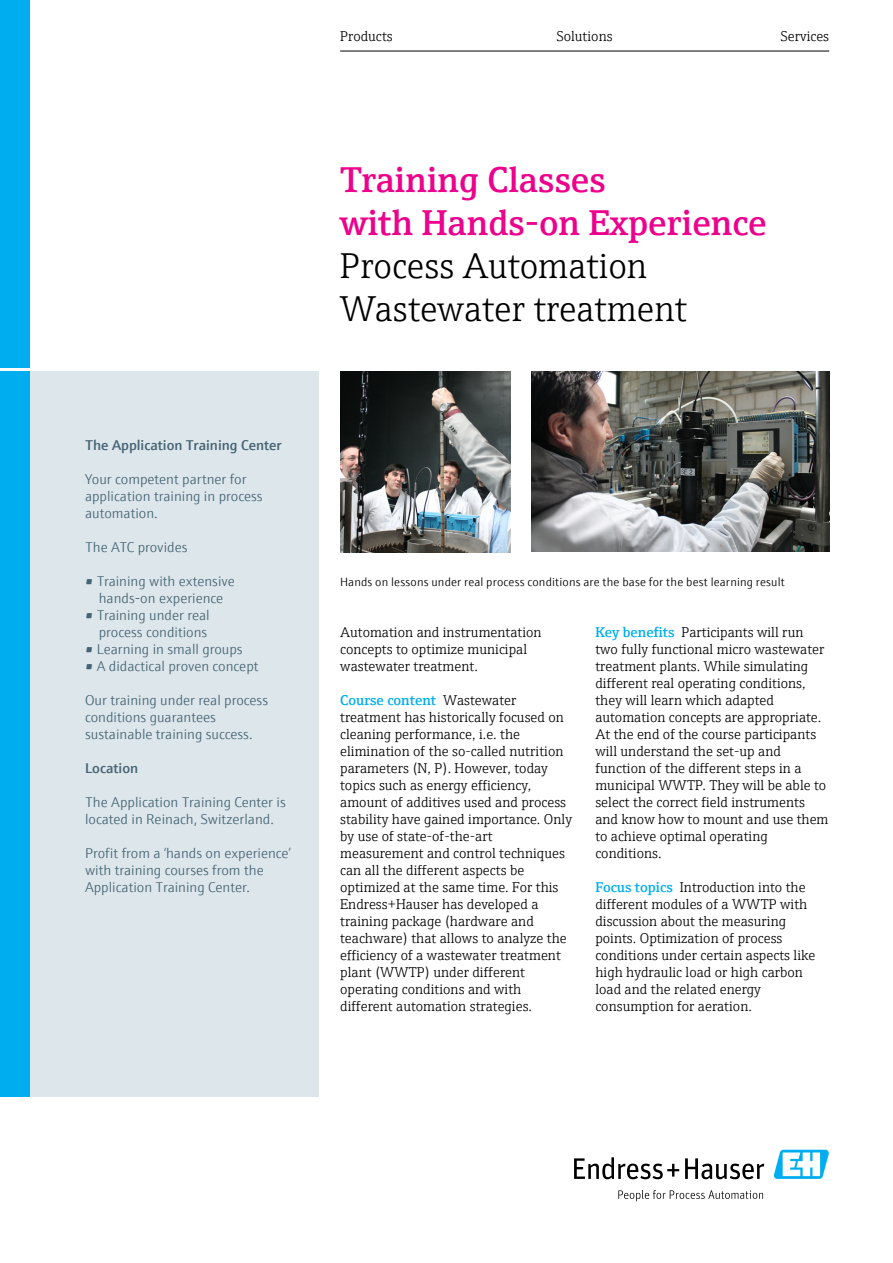
<style>
.page{position:relative;width:893px;height:1263px;background:#fff}
.page>*{position:absolute;margin:0;border:0;box-sizing:border-box;transform-origin:0 0}
.t1{font:600 36px/43.2px "E+H Serif";color:#ec008c}
.t2{font:300 36px/43.2px "E+H Serif";color:#000}
.t3{font:300 14.25px/17px "E+H Serif";color:#000}
.t4{font:300 14.25px/17px "E+H Sans";color:#456473}
.t5{font:600 14.25px "E+H Sans";color:#456473}
.t6{font:300 12px "E+H Sans";letter-spacing:.01em;color:#000}
.s1{font-weight:600;color:#00aeef}
</style>
<div class="page">
<div style="left:30px;top:371px;width:289px;height:725px;background:#dce6eb"></div>
<img style="left:531px;top:371px;width:298px;height:181px">
<img style="left:340px;top:371px;width:170px;height:181px">
<svg style="left:574px;top:1157px;width:105px;height:22px"></svg>
<svg style="left:685px;top:1158px;width:79px;height:21px"></svg>
<svg style="left:618px;top:1190px;width:145px;height:11px"></svg>
<svg style="left:773px;top:1150px;width:56px;height:29px"></svg>
<div style="left:0;top:0;width:30px;height:1096px;background:#00aeef"></div>
<hr style="left:0;top:369px;width:32px;height:2px;background:#fff">
<hr style="left:340px;top:51px;width:489px;height:1px;background:#000">
<p class="t3" style="left:340px;top:27px;width:54px">Products</p>
<p class="t3" style="left:557px;top:27px;width:57px">Solutions</p>
<p class="t3" style="left:781px;top:27px;width:50px">Services</p>
<p class="t5" style="left:85px;top:434px;width:198px">The Application Training Center</p>
<p class="t4" style="left:85px;top:469px;width:179px">Your competent partner for application training in process automation.</p>
<p class="t4" style="left:85px;top:537px;width:104px">The ATC provides</p>
<p class="t4" style="left:85px;top:571px;width:151px;text-align:center">• Training with extensive hands-on experience</p>
<p class="t4" style="left:85px;top:605px;width:126px;text-align:right">• Training under real process conditions</p>
<p class="t4" style="left:85px;top:639px;width:159px">• Learning in small groups</p>
<p class="t4" style="left:85px;top:656px;width:175px">• A didactical proven concept</p>
<p class="t4" style="left:85px;top:690px;width:185px">Our training under real process conditions guarantees sustainable training success.</p>
<p class="t5" style="left:85px;top:757px;width:55px">Location</p>
<p class="t4" style="left:85px;top:792px;width:202px">The Application Training Center is located in Reinach, Switzerland.</p>
<p class="t4" style="left:85px;top:843px;width:207px">Profit from a ‘hands on experience’ with training courses from the<br>Application Training Center.</p>
<h1 class="t1" style="left:340px;top:155px;width:428px">Training Classes<br>with Hands-on Experience</h1>
<h1 class="t2" style="left:340px;top:242px;width:348px">Process Automation<br>Wastewater treatment</h1>
<p class="t6" style="left:340px;top:573px;width:446px">Hands on lessons under real process conditions are the base for the best learning result</p>
<p class="t3" style="left:340px;top:622px;width:203px">Automation and instrumentation concepts to optimize municipal wastewater treatment.</p>
<p class="t3" style="left:340px;top:690px;width:233px"><span class="s1">Course content</span> Wastewater treatment has historically focused on cleaning performance, i.e. the elimination of the so-called nutrition parameters (N, P). However, today topics such as energy efficiency, amount of additives used and process stability have gained importance. Only by use of state-of-the-art measurement and control techniques can all the different aspects be optimized at the same time. For this Endress+Hauser has developed a training package (hardware and teachware) that allows to analyze the efficiency of a wastewater treatment plant (WWTP) under different operating conditions and with different automation strategies.</p>
<p class="t3" style="left:595px;top:622px;width:235px"><span class="s1">Key benefits</span> Participants will run two fully functional micro wastewater treatment plants. While simulating different real operating conditions, they will learn which adapted automation concepts are appropriate.<br>At the end of the course participants will understand the set-up and function of the different steps in a municipal WWTP. They will be able to select the correct field instruments and know how to mount and use them to achieve optimal operating conditions.</p>
<p class="t3" style="left:595px;top:878px;width:221px"><span class="s1">Focus topics</span> Introduction into the different modules of a WWTP with discussion about the measuring points. Optimization of process conditions under certain aspects like high hydraulic load or high carbon load and the related energy consumption for aeration.</p>
</div>
